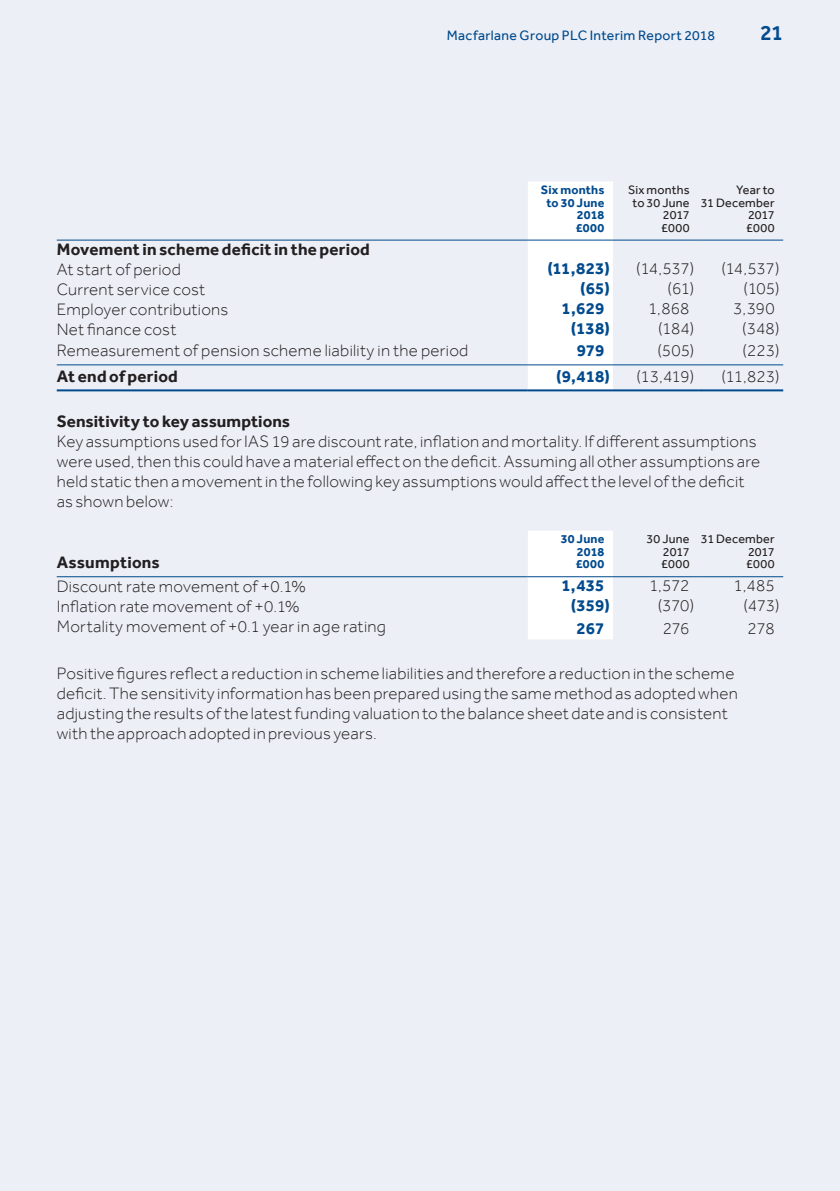
<style>
.page{position:relative;width:840px;height:1191px;background:#fff}
.page>*{position:absolute;margin:0;border:0;box-sizing:border-box;transform-origin:0 0}
.t1{font:500 22px "Effra";color:#004a8d}
.t2{font:300 17px/20px "Effra";letter-spacing:.015em;color:#231f20}
.t3{font:700 17px "Effra";letter-spacing:.01em;color:#231f20}
.t4{font:700 17px "Effra";letter-spacing:.005em;color:#004a8d}
.t5{font:14px "Effra";letter-spacing:.025em;color:#004a8d}
.t6{font:12.4px/12.4px "Effra";letter-spacing:.015em;color:#231f20;text-align:right}
.t7{font:700 12.4px/12.4px "Effra";letter-spacing:.015em;color:#004a8d;text-align:right}
</style>
<div class="page">
<div style="left:0;top:0;width:839px;height:1191px;background:#eceff6"></div>
<div style="left:527px;top:182px;width:85px;height:207px;background:#fff"></div>
<hr style="left:57px;top:240px;width:470px;height:1px;background:#004a8d">
<hr style="left:527px;top:240px;width:85px;height:1px;background:#004a8d">
<hr style="left:612px;top:240px;width:85px;height:1px;background:#004a8d">
<hr style="left:697px;top:240px;width:85px;height:1px;background:#004a8d">
<hr style="left:57px;top:389px;width:470px;height:2px;background:#004a8d">
<hr style="left:527px;top:389px;width:85px;height:2px;background:#004a8d">
<hr style="left:612px;top:389px;width:85px;height:2px;background:#004a8d">
<hr style="left:697px;top:389px;width:85px;height:2px;background:#004a8d">
<hr style="left:57px;top:364px;width:470px;height:1px;background:#004a8d">
<hr style="left:527px;top:364px;width:85px;height:1px;background:#004a8d">
<hr style="left:612px;top:364px;width:85px;height:1px;background:#004a8d">
<hr style="left:697px;top:364px;width:85px;height:1px;background:#004a8d">
<div style="left:527px;top:531px;width:85px;height:108px;background:#fff"></div>
<hr style="left:57px;top:576px;width:470px;height:1px;background:#004a8d">
<hr style="left:527px;top:576px;width:85px;height:1px;background:#004a8d">
<hr style="left:612px;top:576px;width:85px;height:1px;background:#004a8d">
<hr style="left:697px;top:576px;width:85px;height:1px;background:#004a8d">
<p class="t5" style="left:446px;top:27px;width:269px">Macfarlane Group PLC Interim Report 2018</p>
<p class="t1" style="left:759px;top:19px;width:25px">21</p>
<p class="t7" style="left:540px;top:184px;width:65px">Six months to 30 June<br>2018<br>£000</p>
<p class="t6" style="left:627px;top:184px;width:63px">Six months to 30 June<br>2017<br>£000</p>
<p class="t6" style="left:700px;top:184px;width:75px">Year to<br>31 December<br>2017<br>£000</p>
<p class="t3" style="left:57px;top:240px;width:314px">Movement in scheme deficit in the period</p>
<p class="t2" style="left:57px;top:259px;width:125px">At start of period</p>
<p class="t4" style="left:547px;top:258px;width:64px">(11,823)</p>
<p class="t2" style="left:636px;top:258px;width:60px">(14,537)</p>
<p class="t2" style="left:721px;top:258px;width:60px">(14,537)</p>
<p class="t2" style="left:57px;top:279px;width:150px">Current service cost</p>
<p class="t4" style="left:580px;top:278px;width:31px">(65)</p>
<p class="t2" style="left:667px;top:278px;width:28px">(61)</p>
<p class="t2" style="left:743px;top:278px;width:37px">(105)</p>
<p class="t2" style="left:57px;top:299px;width:173px">Employer contributions</p>
<p class="t4" style="left:561px;top:298px;width:44px">1,629</p>
<p class="t2" style="left:647px;top:298px;width:43px">1,868</p>
<p class="t2" style="left:732px;top:298px;width:43px">3,390</p>
<p class="t2" style="left:57px;top:319px;width:121px">Net finance cost</p>
<p class="t4" style="left:570px;top:318px;width:41px">(138)</p>
<p class="t2" style="left:657px;top:318px;width:38px">(184)</p>
<p class="t2" style="left:741px;top:318px;width:39px">(348)</p>
<p class="t2" style="left:57px;top:340px;width:413px">Remeasurement of pension scheme liability in the period</p>
<p class="t4" style="left:576px;top:340px;width:29px">979</p>
<p class="t2" style="left:657px;top:340px;width:38px">(505)</p>
<p class="t2" style="left:742px;top:340px;width:38px">(223)</p>
<p class="t3" style="left:57px;top:366px;width:123px">At end of period</p>
<p class="t4" style="left:556px;top:366px;width:55px">(9,418)</p>
<p class="t2" style="left:636px;top:366px;width:59px">(13,419)</p>
<p class="t2" style="left:721px;top:366px;width:60px">(11,823)</p>
<p class="t3" style="left:57px;top:411px;width:235px">Sensitivity to key assumptions</p>
<p class="t2" style="left:57px;top:431px;width:704px">Key assumptions used for IAS 19 are discount rate, inflation and mortality. If different assumptions were used, then this could have a material effect on the deficit. Assuming all other assumptions are held static then a movement in the following key assumptions would affect the level of the deficit as shown below:</p>
<p class="t3" style="left:57px;top:552px;width:104px">Assumptions</p>
<p class="t7" style="left:575px;top:533px;width:30px;text-align:justify;text-indent:-15px">30 June 2018 £000</p>
<p class="t6" style="left:660px;top:533px;width:30px;text-align:justify;text-indent:-15px">30 June 2017 £000</p>
<p class="t6" style="left:745px;top:533px;width:30px;text-align:justify;text-indent:-45px">31 December 2017 £000</p>
<p class="t2" style="left:57px;top:576px;width:250px">Discount rate movement of +0.1%</p>
<p class="t4" style="left:561px;top:575px;width:45px">1,435</p>
<p class="t2" style="left:648px;top:575px;width:42px">1,572</p>
<p class="t2" style="left:733px;top:575px;width:43px">1,485</p>
<p class="t2" style="left:57px;top:596px;width:244px">Inflation rate movement of +0.1%</p>
<p class="t4" style="left:570px;top:595px;width:41px">(359)</p>
<p class="t2" style="left:657px;top:595px;width:38px">(370)</p>
<p class="t2" style="left:743px;top:595px;width:37px">(473)</p>
<p class="t2" style="left:57px;top:616px;width:330px">Mortality movement of +0.1 year in age rating</p>
<p class="t4" style="left:576px;top:618px;width:29px">267</p>
<p class="t2" style="left:662px;top:618px;width:28px">276</p>
<p class="t2" style="left:747px;top:618px;width:29px">278</p>
<p class="t2" style="left:57px;top:663px;width:682px">Positive figures reflect a reduction in scheme liabilities and therefore a reduction in the scheme deficit. The sensitivity information has been prepared using the same method as adopted when adjusting the results of the latest funding valuation to the balance sheet date and is consistent with the approach adopted in previous years.</p>
</div>
